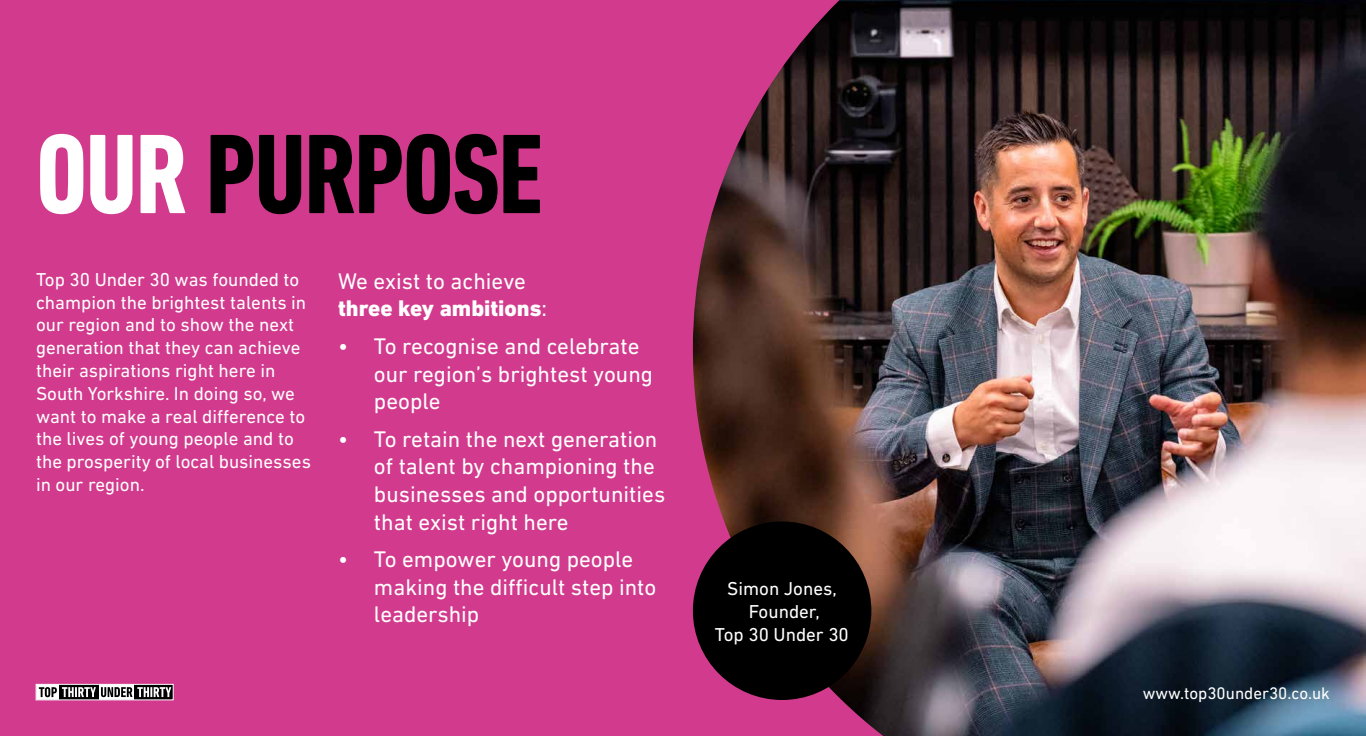
<style>
.page{position:relative;width:1366px;height:736px;background:#d23b8d}
.page>*{position:absolute;margin:0;border:0;box-sizing:border-box;transform-origin:0 0}
.t1{font:700 condensed 115px "DIN Next LT Pro";letter-spacing:-.02em;color:#000}
.t2{font:23px/27.6px "DIN Next LT Pro";color:#fff}
.t3{font:19px/22.8px "DIN Next LT Pro";color:#fff}
.t4{font:17px "DIN Next LT Pro";color:#fff}
.s1{color:#fff}
.s2{font-weight:800}
</style>
<div class="page">
<img style="left:693px;top:0;width:673px;height:736px">
<div style="left:693px;top:521px;width:178px;height:179px;background:#000;border-radius:50%"></div>
<svg style="left:36px;top:684px;width:137px;height:16px"></svg>
<h1 class="t1" style="left:36px;top:109px;width:509px"><span class="s1">OUR</span> PURPOSE</h1>
<p class="t3" style="left:36px;top:268px;width:276px">Top 30 Under 30 was founded to champion the brightest talents in our region and to show the next generation that they can achieve their aspirations right here in<br>South Yorkshire. In doing so, we want to make a real difference to the lives of young people and to the prosperity of local businesses in our region.</p>
<p class="t2" style="left:338px;top:267px;width:211px">We exist to achieve <span class="s2">three key ambitions</span>:</p>
<p class="t2" style="left:374px;top:332px;width:281px;text-indent:-36px">• To recognise and celebrate our region’s brightest young people</p>
<p class="t2" style="left:374px;top:425px;width:293px;text-indent:-36px">• To retain the next generation of talent by championing the businesses and opportunities that exist right here</p>
<p class="t2" style="left:374px;top:545px;width:284px;text-indent:-36px">• To empower young people making the difficult step into leadership</p>
<p class="t3" style="left:715px;top:577px;width:136px;text-align:center">Simon Jones,<br>Founder,<br>Top 30 Under 30</p>
<p class="t4" style="left:1143px;top:683px;width:189px">www.top30under30.co.uk</p>
</div>
